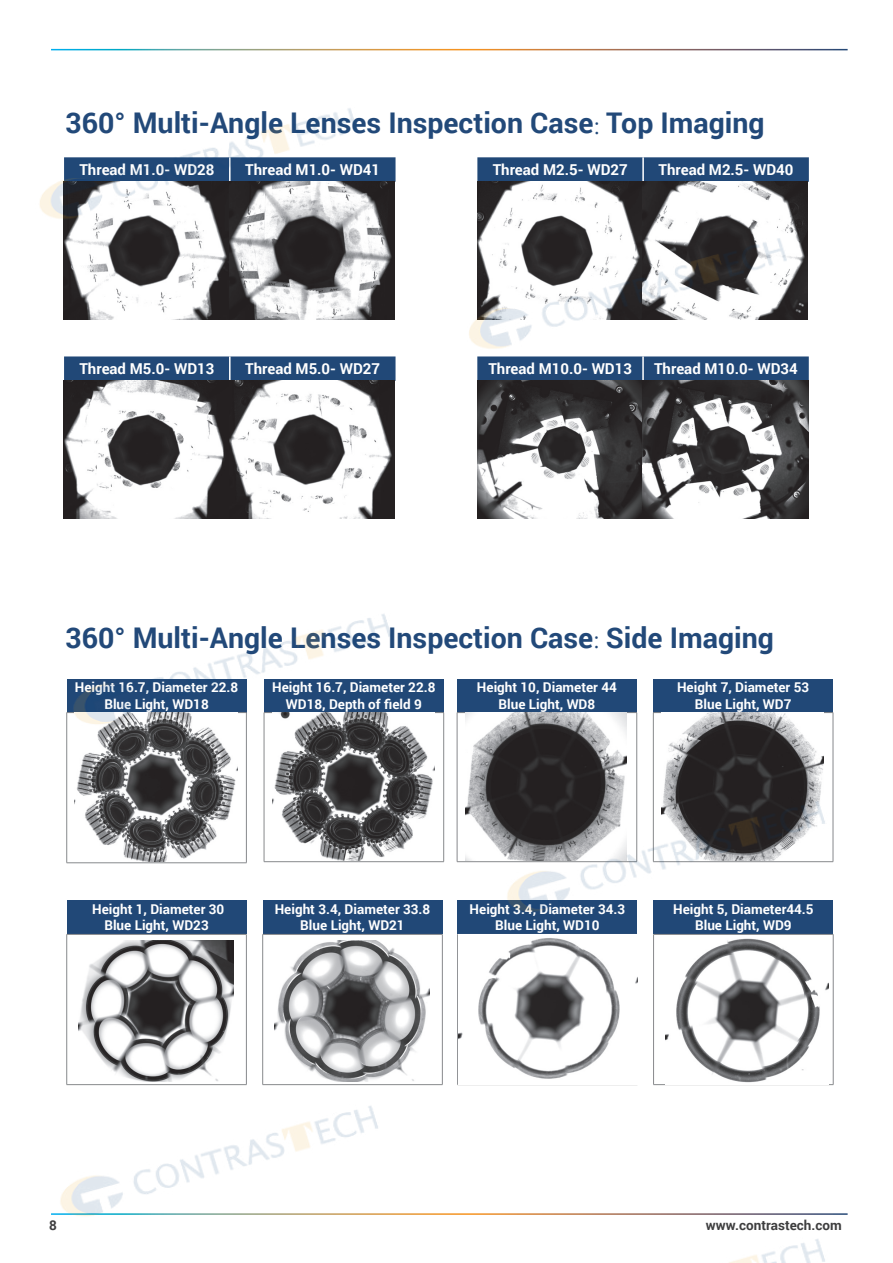
<style>
.page{position:relative;width:893px;height:1263px;background:#fff}
.page>*{position:absolute;margin:0;border:0;box-sizing:border-box;transform-origin:0 0}
.t1{font:700 28.5px "Roboto";color:#224979}
.t2{font:700 15px "Roboto";color:#fff}
.t3{font:700 13.5px/16.2px "Roboto";color:#fff;text-align:center}
.t4{font:700 13.5px "Roboto";color:#3e3e3f}
.s1{font-family:"Adobe Song Std";font-weight:300}
</style>
<div class="page">
<img style="left:39px;top:48px;width:809px;height:1215px">
<h1 class="t1" style="left:65px;top:103px;width:701px">360° Multi-Angle Lenses Inspection Case<span class="s1">:</span> Top Imaging</h1>
<p class="t2" style="left:79px;top:159px;width:137px">Thread M1.0- WD28</p>
<p class="t2" style="left:245px;top:159px;width:137px">Thread M1.0- WD41</p>
<p class="t2" style="left:79px;top:358px;width:137px">Thread M5.0- WD13</p>
<p class="t2" style="left:245px;top:358px;width:137px">Thread M5.0- WD27</p>
<p class="t2" style="left:493px;top:159px;width:137px">Thread M2.5- WD27</p>
<p class="t2" style="left:658px;top:159px;width:137px">Thread M2.5- WD40</p>
<p class="t2" style="left:488px;top:358px;width:145px">Thread M10.0- WD13</p>
<p class="t2" style="left:654px;top:358px;width:145px">Thread M10.0- WD34</p>
<h1 class="t1" style="left:65px;top:617px;width:710px">360° Multi-Angle Lenses Inspection Case<span class="s1">:</span> Side Imaging</h1>
<p class="t3" style="left:75px;top:679px;width:165px">Height 16.7, Diameter 22.8<br>Blue Light, WD18</p>
<p class="t3" style="left:272px;top:679px;width:165px">Height 16.7, Diameter 22.8<br>WD18, Depth of field 9</p>
<p class="t3" style="left:477px;top:679px;width:141px">Height 10, Diameter 44<br>Blue Light, WD8</p>
<p class="t3" style="left:677px;top:679px;width:134px">Height 7, Diameter 53<br>Blue Light, WD7</p>
<p class="t3" style="left:92px;top:901px;width:134px">Height 1, Diameter 30<br>Blue Light, WD23</p>
<p class="t3" style="left:470px;top:901px;width:157px">Height 3.4, Diameter 34.3<br>Blue Light, WD10</p>
<p class="t3" style="left:275px;top:901px;width:157px">Height 3.4, Diameter 33.8<br>Blue Light, WD21</p>
<p class="t3" style="left:673px;top:901px;width:142px">Height 5, Diameter44.5<br>Blue Light, WD9</p>
<p class="t4" style="left:49px;top:1215px;width:9px">8</p>
<p class="t4" style="left:706px;top:1215px;width:137px">www.contrastech.com</p>
</div>
